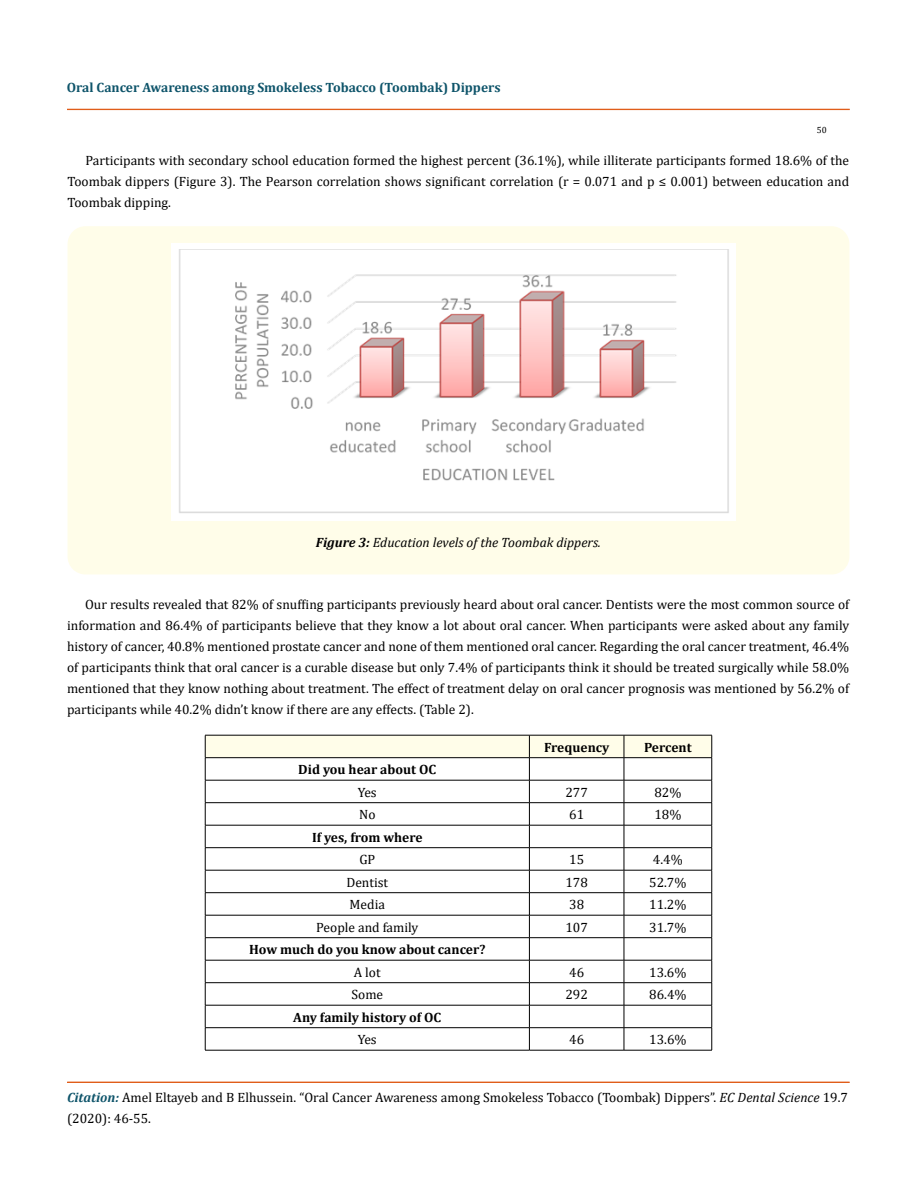
<style>
.page{position:relative;width:917px;height:1188px;background:#fff}
.page>*{position:absolute;margin:0;border:0;box-sizing:border-box;transform-origin:0 0}
.t1{font:13.5px/21px "Cambria";color:#000;text-align:justify}
.t2{font:700 13.5px "Cambria";color:#000}
.t3{font:700 13.5px "Cambria";color:#0e546a}
.t4{font:italic 13.5px "Cambria";color:#000}
.t5{font:9px "Cambria";color:#000}
.s1{font-weight:700}
.s2{font-weight:700;font-style:italic;color:#0e546a}
.s3{font-style:italic}
</style>
<div class="page">
<div style="left:67px;top:109px;width:782px;height:1px;border:1px solid #e05d1a"></div>
<div style="left:67px;top:1082px;width:782px;height:1px;border:1px solid #e05d1a"></div>
<div style="left:68px;top:226px;width:781px;height:348px;background:#fffde9;border-radius:18px"></div>
<img style="left:171px;top:243px;width:565px;height:277px">
<svg style="left:205px;top:735px;width:507px;height:315px"></svg>
<hr style="left:205px;top:1050px;width:324px;height:1px;background:#000">
<hr style="left:529px;top:1050px;width:95px;height:1px;background:#000">
<hr style="left:624px;top:1050px;width:88px;height:1px;background:#000">
<p class="t3" style="left:67px;top:78px;width:435px">Oral Cancer Awareness among Smokeless Tobacco (Toombak) Dippers</p>
<p class="t5" style="left:816px;top:124px;width:11px">50</p>
<p class="t1" style="left:68px;top:149px;width:783px;text-indent:18px">Participants with secondary school education formed the highest percent (36.1%), while illiterate participants formed 18.6% of the Toombak dippers (Figure 3). The Pearson correlation shows significant correlation (r = 0.071 and p ≤ 0.001) between education and Toombak dipping.</p>
<p class="t4" style="left:316px;top:532px;width:286px"><span class="s1">Figure 3:</span> Education levels of the Toombak dippers.</p>
<p class="t1" style="left:67px;top:594px;width:783px;text-indent:18px">Our results revealed that 82% of snuffing participants previously heard about oral cancer. Dentists were the most common source of information and 86.4% of participants believe that they know a lot about oral cancer. When participants were asked about any family history of cancer, 40.8% mentioned prostate cancer and none of them mentioned oral cancer. Regarding the oral cancer treatment, 46.4% of participants think that oral cancer is a curable disease but only 7.4% of participants think it should be treated surgically while 58.0% mentioned that they know nothing about treatment. The effect of treatment delay on oral cancer prognosis was mentioned by 56.2% of participants while 40.2% didn’t know if there are any effects. (Table 2).</p>
<p class="t2" style="left:544px;top:738px;width:67px">Frequency</p>
<p class="t2" style="left:644px;top:738px;width:49px">Percent</p>
<p class="t2" style="left:298px;top:760px;width:139px">Did you hear about OC</p>
<p class="t1" style="left:358px;top:782px;width:20px">Yes</p>
<p class="t1" style="left:565px;top:782px;width:24px">277</p>
<p class="t1" style="left:654px;top:782px;width:28px">82%</p>
<p class="t1" style="left:359px;top:804px;width:18px">No</p>
<p class="t1" style="left:569px;top:804px;width:16px">61</p>
<p class="t1" style="left:654px;top:804px;width:28px">18%</p>
<p class="t2" style="left:312px;top:828px;width:112px">If yes, from where</p>
<p class="t1" style="left:359px;top:849px;width:17px">GP</p>
<p class="t1" style="left:569px;top:849px;width:16px">15</p>
<p class="t1" style="left:653px;top:849px;width:31px">4.4%</p>
<p class="t1" style="left:346px;top:872px;width:43px">Dentist</p>
<p class="t1" style="left:565px;top:872px;width:24px">178</p>
<p class="t1" style="left:649px;top:872px;width:39px">52.7%</p>
<p class="t1" style="left:349px;top:894px;width:37px">Media</p>
<p class="t1" style="left:569px;top:894px;width:16px">38</p>
<p class="t1" style="left:649px;top:894px;width:39px">11.2%</p>
<p class="t1" style="left:316px;top:917px;width:104px">People and family</p>
<p class="t1" style="left:565px;top:917px;width:24px">107</p>
<p class="t1" style="left:649px;top:917px;width:39px">31.7%</p>
<p class="t2" style="left:249px;top:940px;width:238px">How much do you know about cancer?</p>
<p class="t1" style="left:354px;top:962px;width:28px">A lot</p>
<p class="t1" style="left:569px;top:962px;width:16px">46</p>
<p class="t1" style="left:649px;top:962px;width:39px">13.6%</p>
<p class="t1" style="left:351px;top:984px;width:33px">Some</p>
<p class="t1" style="left:565px;top:984px;width:24px">292</p>
<p class="t1" style="left:649px;top:984px;width:39px">86.4%</p>
<p class="t2" style="left:293px;top:1008px;width:149px">Any family history of OC</p>
<p class="t1" style="left:358px;top:1029px;width:20px">Yes</p>
<p class="t1" style="left:569px;top:1029px;width:16px">46</p>
<p class="t1" style="left:649px;top:1029px;width:39px">13.6%</p>
<p class="t1" style="left:67px;top:1087px;width:782px"><span class="s2">Citation:</span> Amel Eltayeb and B Elhussein. “Oral Cancer Awareness among Smokeless Tobacco (Toombak) Dippers”. <span class="s3">EC Dental Science</span> 19.7 (2020): 46-55.</p>
</div>
